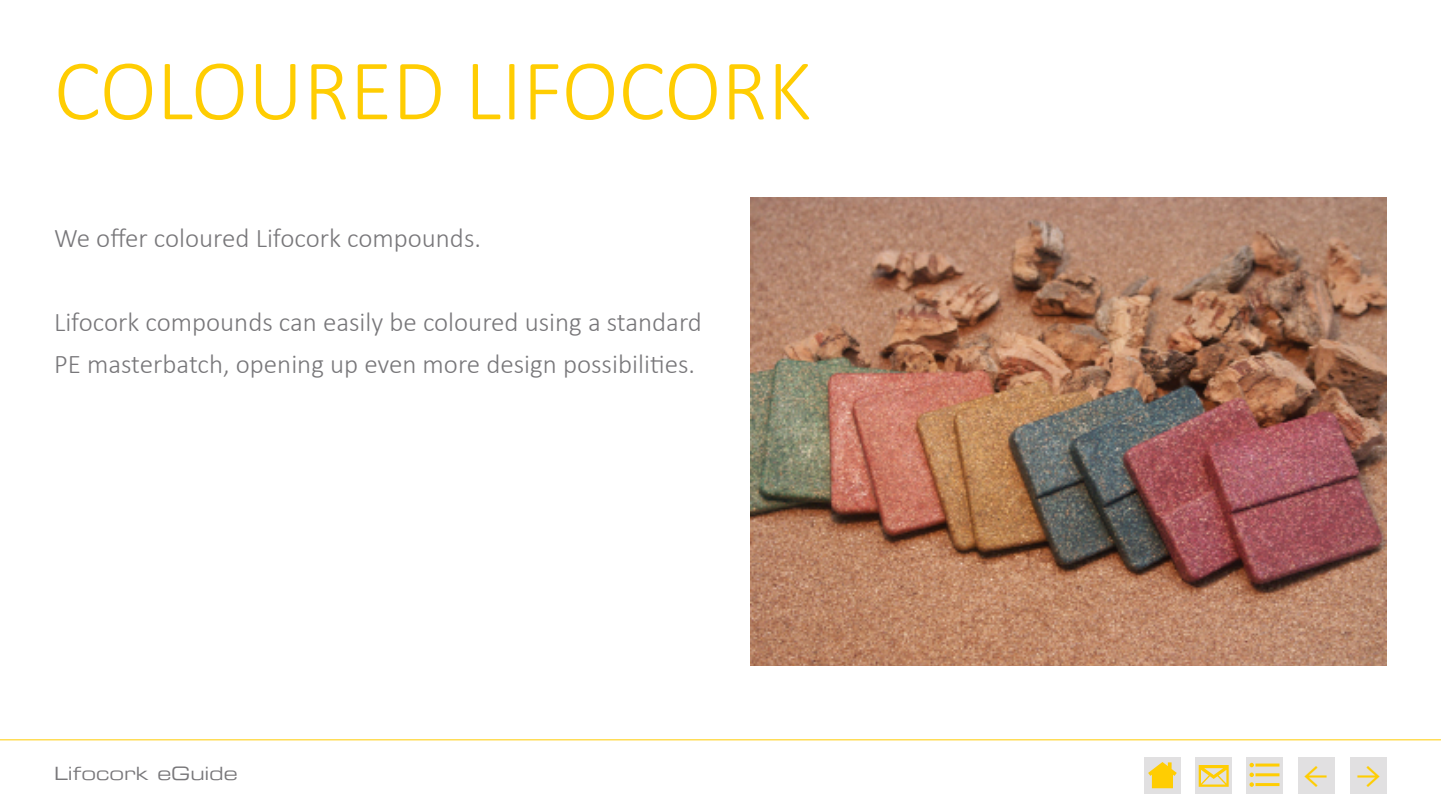
<style>
.page{position:relative;width:1441px;height:810px;background:#fff}
.page>*{position:absolute;margin:0;border:0;box-sizing:border-box;transform-origin:0 0}
.t1{font:300 87px "Calibri";color:#ffcd02}
.t2{font:37.5px "Minion Pro";color:#ffcd02}
.t3{font:300 27px/42px "Calibri";color:#78777a}
.t4{font:18px "Eurostile Extended Two";color:#78777a}
</style>
<div class="page">
<hr style="left:0;top:739px;width:1440px;height:1px;background:#ffcd02">
<div style="left:1349px;top:757px;width:37px;height:37px;background:#e1e0e1"></div>
<div style="left:1246px;top:757px;width:37px;height:37px;background:#e1e0e1"></div>
<hr style="left:1255px;top:783px;width:24px;height:3px;background:#ffcd02">
<hr style="left:1255px;top:773px;width:24px;height:3px;background:#ffcd02">
<svg style="left:1249px;top:773px;width:4px;height:14px"></svg>
<hr style="left:1255px;top:764px;width:24px;height:3px;background:#ffcd02">
<svg style="left:1249px;top:763px;width:4px;height:4px"></svg>
<div style="left:1297px;top:757px;width:37px;height:37px;background:#e1e0e1"></div>
<div style="left:1195px;top:757px;width:37px;height:37px;background:#e1e0e1"></div>
<svg style="left:1198px;top:765px;width:30px;height:22px"></svg>
<div style="left:1144px;top:757px;width:37px;height:37px;background:#e1e0e1"></div>
<svg style="left:1148px;top:762px;width:28px;height:26px"></svg>
<img style="left:750px;top:198px;width:636px;height:467px">
<h1 class="t1" style="left:54px;top:36px;width:759px">COLOURED LIFOCORK</h1>
<p class="t3" style="left:54px;top:216px;width:428px">We offer coloured Lifocork compounds.</p>
<p class="t3" style="left:54px;top:300px;width:649px">Lifocork compounds can easily be coloured using a standard<br>PE masterbatch, opening up even more design possibilities.</p>
<p class="t4" style="left:54px;top:761px;width:185px">Lifocork eGuide</p>
<h2 class="t2" style="left:1303px;top:749px;width:26px">←</h2>
</div>
